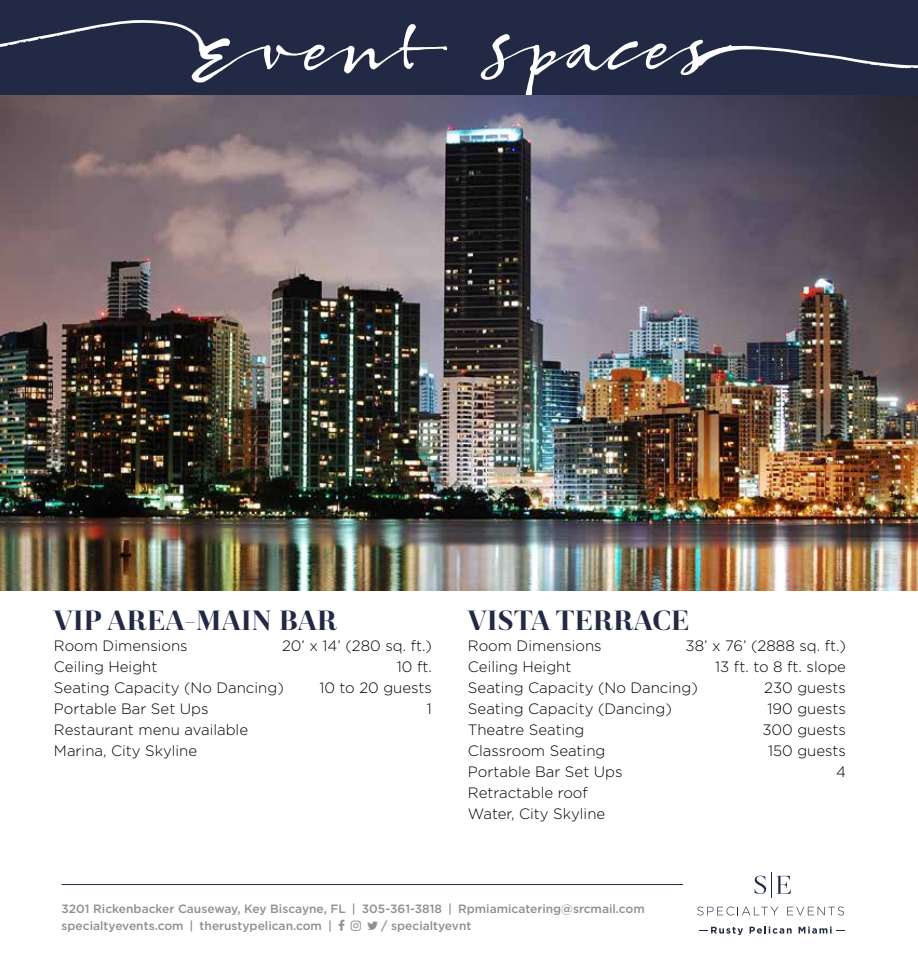
<style>
.page{position:relative;width:918px;height:972px;background:#fff}
.page>*{position:absolute;margin:0;border:0;box-sizing:border-box;transform-origin:0 0}
.t1{font:55.35px "Bambusa Pro Regular";color:#fff}
.t2{font:900 30px "Revista";letter-spacing:.01em;color:#222944}
.t3{font:300 15px/21px "Gotham";color:#000}
.t4{font:500 12px/16.5px "Gotham";color:#8e9090}
</style>
<div class="page">
<div style="left:0;top:0;width:918px;height:116px;background:#222944"></div>
<hr style="left:62px;top:884px;width:621px;height:1px;background:#222944">
<svg style="left:755px;top:872px;width:36px;height:26px"></svg>
<svg style="left:697px;top:907px;width:82px;height:8px"></svg>
<svg style="left:787px;top:907px;width:57px;height:8px"></svg>
<svg style="left:699px;top:927px;width:44px;height:8px"></svg>
<svg style="left:750px;top:926px;width:42px;height:8px"></svg>
<svg style="left:799px;top:926px;width:46px;height:8px"></svg>
<img style="left:0;top:95px;width:918px;height:496px">
<h1 class="t1" style="left:186px;top:16px;width:523px">Event Spaces</h1>
<h2 class="t2" style="left:54px;top:603px;width:285px">VIP AREA-MAIN BAR</h2>
<p class="t3" style="left:54px;top:634px;width:135px">Room Dimensions</p>
<p class="t3" style="left:282px;top:634px;width:151px">20’ x 14’ (280 sq. ft.)</p>
<p class="t3" style="left:54px;top:655px;width:105px">Ceiling Height</p>
<p class="t3" style="left:397px;top:655px;width:37px">10 ft.</p>
<p class="t3" style="left:54px;top:676px;width:231px">Seating Capacity (No Dancing)</p>
<p class="t3" style="left:319px;top:676px;width:114px">10 to 20 guests</p>
<p class="t3" style="left:54px;top:697px;width:156px">Portable Bar Set Ups</p>
<p class="t3" style="left:427px;top:697px;width:7px">1</p>
<p class="t3" style="left:54px;top:718px;width:196px">Restaurant menu available<br>Marina, City Skyline</p>
<h2 class="t2" style="left:468px;top:603px;width:223px">VISTA TERRACE</h2>
<p class="t3" style="left:468px;top:634px;width:135px">Room Dimensions</p>
<p class="t3" style="left:686px;top:634px;width:162px">38’ x 76’ (2888 sq. ft.)</p>
<p class="t3" style="left:468px;top:655px;width:105px">Ceiling Height</p>
<p class="t3" style="left:715px;top:655px;width:132px">13 ft. to 8 ft. slope</p>
<p class="t3" style="left:468px;top:676px;width:231px">Seating Capacity (No Dancing)</p>
<p class="t3" style="left:764px;top:676px;width:83px">230 guests</p>
<p class="t3" style="left:468px;top:697px;width:205px">Seating Capacity (Dancing)</p>
<p class="t3" style="left:768px;top:697px;width:80px">190 guests</p>
<p class="t3" style="left:468px;top:718px;width:118px">Theatre Seating</p>
<p class="t3" style="left:762px;top:718px;width:85px">300 guests</p>
<p class="t3" style="left:468px;top:739px;width:139px">Classroom Seating</p>
<p class="t3" style="left:768px;top:739px;width:79px">150 guests</p>
<p class="t3" style="left:468px;top:760px;width:156px">Portable Bar Set Ups</p>
<p class="t3" style="left:836px;top:760px;width:11px">4</p>
<p class="t3" style="left:468px;top:781px;width:139px">Retractable roof<br>Water, City Skyline</p>
<p class="t4" style="left:62px;top:901px;width:585px">3201 Rickenbacker Causeway, Key Biscayne, FL | 305-361-3818 | Rpmiamicatering@srcmail.com specialtyevents.com | therustypelican.com |</p>
<p class="t4" style="left:381px;top:917px;width:92px">/ specialtyevnt</p>
</div>
